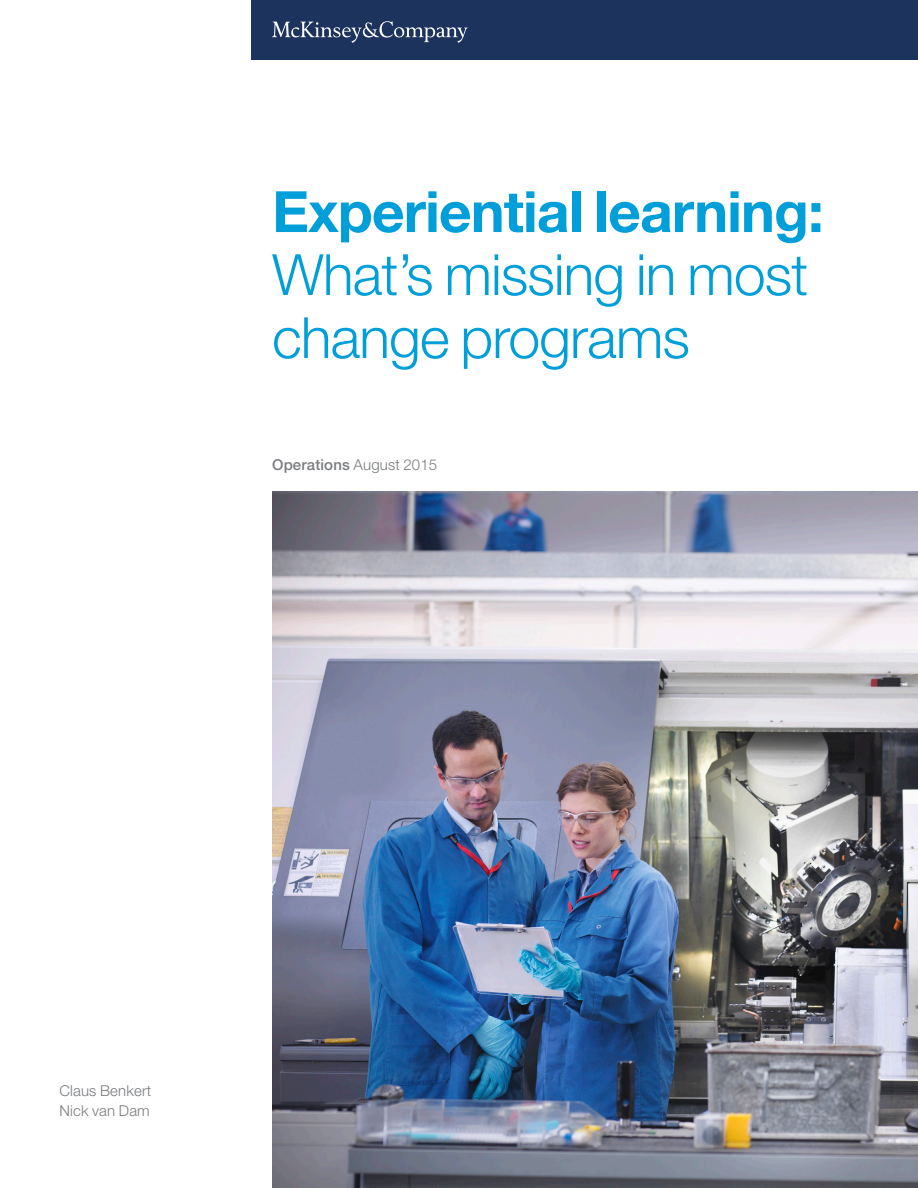
<style>
.page{position:relative;width:918px;height:1188px;background:#fff}
.page>*{position:absolute;margin:0;border:0;box-sizing:border-box;transform-origin:0 0}
.Cover___Document_Tit{font:300 57px/63px "Helvetica Neue LT Std";letter-spacing:-.015em;color:#009fda}
.Cover_body_style{font:300 15px "Helvetica Neue LT Std";letter-spacing:.01em;color:#7a7c7f}
.Cover_body_style-2{font:500 15px "Helvetica Neue LT Std";letter-spacing:.01em;color:#7a7c7f}
.s1{font-weight:700}
.s2{font-weight:300}
</style>
<div class="page">
<div style="left:251px;top:0;width:667px;height:60px;background:#1c335e"></div>
<svg style="left:272px;top:21px;width:196px;height:22px"></svg>
<img style="left:272px;top:491px;width:646px;height:697px">
<h1 class="Cover___Document_Tit" style="left:272px;top:179px;width:553px"><span class="s1">Experiential learning:<br></span>What’s missing in most change programs</h1>
<p class="Cover_body_style-2" style="left:272px;top:455px;width:167px">Operations <span class="s2">August 2015</span></p>
<p class="Cover_body_style" style="left:60px;top:1082px;width:93px">Claus Benkert</p>
<p class="Cover_body_style" style="left:60px;top:1101px;width:92px">Nick van Dam</p>
</div>
